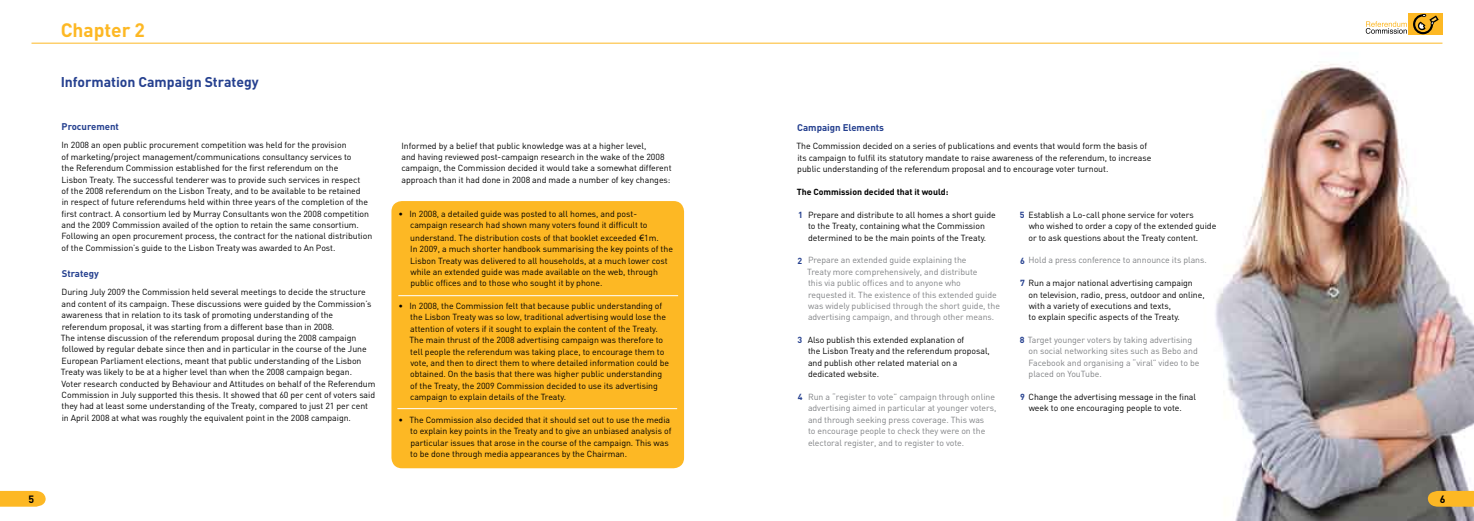
<style>
.page{position:relative;width:1474px;height:521px;background:#fff}
.page>*{position:absolute;margin:0;border:0;box-sizing:border-box;transform-origin:0 0}
.t1{font:700 19.25px "DIN";color:#fdb824}
.t2{font:700 14px "DIN";color:#25408f}
.t3{font:700 10.5px "DIN";color:#000}
.t4{font:700 9.62px "DIN";color:#25408f}
.t5{font:8.75px/11.4px "DIN";letter-spacing:-.005em;color:#000}
.t6{font:8.75px/11.4px "DIN";letter-spacing:-.005em;color:#808285}
.t7{font:700 8.75px "DIN";color:#000}
.t8{font:700 8.75px "DIN";color:#25408f}
.s1{font-family:"Arial"}
.s2{font-weight:700;color:#25408f}
</style>
<div class="page">
<img style="left:1165px;top:13px;width:308px;height:508px">
<hr style="left:32px;top:43px;width:1410px;height:1px;background:#fdb824">
<div style="left:1407px;top:13px;width:35px;height:22px;background:#fdb824"></div>
<svg style="left:1365px;top:21px;width:41px;height:13px"></svg>
<svg style="left:1413px;top:14px;width:25px;height:20px"></svg>
<svg style="left:0;top:491px;width:46px;height:16px"></svg>
<svg style="left:1427px;top:491px;width:46px;height:16px"></svg>
<div style="left:391px;top:201px;width:293px;height:267px;background:#fdb824;border-radius:10px"></div>
<hr style="left:398px;top:295px;width:280px;height:1px;background:#fff">
<hr style="left:397px;top:408px;width:280px;height:1px;background:#fff">
<h1 class="t1" style="left:61px;top:17px;width:86px">Chapter 2</h1>
<h2 class="t2" style="left:61px;top:73px;width:199px">Information Campaign Strategy</h2>
<p class="t4" style="left:62px;top:120px;width:59px">Procurement</p>
<p class="t5" style="left:61px;top:139px;width:312px">In 2008 an open public procurement competition was held for the provision<br>of marketing/project management/communications consultancy services to<br>the Referendum Commission established for the first referendum on the<br>Lisbon Treaty. The successful tenderer was to provide such services in respect<br>of the 2008 referendum on the Lisbon Treaty, and to be available to be retained<br>in respect of future referendums held within three years of the completion of the first contract. A consortium led by Murray Consultants won the 2008 competition and the 2009 Commission availed of the option to retain the same consortium.<br>Following an open procurement process, the contract for the national distribution of the Commission’s guide to the Lisbon Treaty was awarded to An Post.</p>
<p class="t4" style="left:62px;top:267px;width:39px">Strategy</p>
<p class="t5" style="left:61px;top:286px;width:316px">During July 2009 the Commission held several meetings to decide the structure and content of its campaign. These discussions were guided by the Commission’s awareness that in relation to its task of promoting understanding of the referendum proposal, it was starting from a different base than in 2008.<br>The intense discussion of the referendum proposal during the 2008 campaign followed by regular debate since then and in particular in the course of the June European Parliament elections, meant that public understanding of the Lisbon Treaty was likely to be at a higher level than when the 2008 campaign began.<br>Voter research conducted by Behaviour and Attitudes on behalf of the Referendum Commission in July supported this thesis. It showed that 60 per cent of voters said they had at least some understanding of the Treaty, compared to just 21 per cent in April 2008 at what was roughly the equivalent point in the 2008 campaign.</p>
<p class="t5" style="left:401px;top:139px;width:272px">Informed by a belief that public knowledge was at a higher level,<br>and having reviewed post-campaign research in the wake of the 2008 campaign, the Commission decided it would take a somewhat different approach than it had done in 2008 and made a number of key changes:</p>
<p class="t5" style="left:410px;top:208px;width:239px;text-indent:-12px">• In 2008, a detailed guide was posted to all homes, and post&shy;campaign research had shown many voters found it difficult to</p>
<p class="t5" style="left:410px;top:232px;width:264px">understand. The distribution costs of that booklet exceeded <span class="s1">€</span>1m.<br>In 2009, a much shorter handbook summarising the key points of the Lisbon Treaty was delivered to all households, at a much lower cost while an extended guide was made available on the web, through public offices and to those who sought it by phone.</p>
<p class="t5" style="left:409px;top:300px;width:261px;text-indent:-11px">• In 2008, the Commission felt that because public understanding of the Lisbon Treaty was so low, traditional advertising would lose the attention of voters if it sought to explain the content of the Treaty.<br>The main thrust of the 2008 advertising campaign was therefore to tell people the referendum was taking place, to encourage them to vote, and then to direct them to where detailed information could be obtained. On the basis that there was higher public understanding of the Treaty, the 2009 Commission decided to use its advertising campaign to explain details of the Treaty.</p>
<p class="t5" style="left:410px;top:414px;width:263px;text-indent:-12px">• The Commission also decided that it should set out to use the media to explain key points in the Treaty and to give an unbiased analysis of particular issues that arose in the course of the campaign. This was to be done through media appearances by the Chairman.</p>
<p class="t4" style="left:797px;top:121px;width:88px">Campaign Elements</p>
<p class="t5" style="left:796px;top:140px;width:356px">The Commission decided on a series of publications and events that would form the basis of its campaign to fulfil its statutory mandate to raise awareness of the referendum, to increase public understanding of the referendum proposal and to encourage voter turnout.</p>
<p class="t7" style="left:796px;top:186px;width:153px">The Commission decided that it would:</p>
<p class="t5" style="left:808px;top:209px;width:189px">Prepare and distribute to all homes a short guide to the Treaty, containing what the Commission determined to be the main points of the Treaty.</p>
<p class="t6" style="left:807px;top:254px;width:194px">Prepare an extended guide explaining the<br>Treaty more comprehensively, and distribute<br>this via public offices and to anyone who requested it. The existence of this extended guide was widely publicised through the short guide, the advertising campaign, and through other means.</p>
<p class="t5" style="left:807px;top:334px;width:184px">Also publish this extended explanation of<br>the Lisbon Treaty and the referendum proposal, and publish other related material on a dedicated website.</p>
<p class="t6" style="left:808px;top:391px;width:190px">Run a “register to vote” campaign through online advertising aimed in particular at younger voters, and through seeking press coverage. This was<br>to encourage people to check they were on the electoral register, and to register to vote.</p>
<p class="t5" style="left:1028px;top:209px;width:189px">Establish a Lo-call phone service for voters<br>who wished to order a copy of the extended guide or to ask questions about the Treaty content.</p>
<p class="t6" style="left:1020px;top:254px;width:188px"><span class="s2">6</span> Hold a press conference to announce its plans.</p>
<p class="t5" style="left:1028px;top:277px;width:178px;text-indent:-8px"><span class="s2">7</span> Run a major national advertising campaign<br>on television, radio, press, outdoor and online, with a variety of executions and texts,<br>to explain specific aspects of the Treaty.</p>
<p class="t6" style="left:1028px;top:334px;width:172px;text-indent:-9px"><span class="s2">8</span> Target younger voters by taking advertising on social networking sites such as Bebo and Facebook and organising a “viral” video to be placed on YouTube.</p>
<p class="t5" style="left:1028px;top:391px;width:169px;text-indent:-9px"><span class="s2">9</span> Change the advertising message in the final week to one encouraging people to vote.</p>
<p class="t8" style="left:1019px;top:209px;width:6px">5</p>
<p class="t8" style="left:798px;top:209px;width:6px">1</p>
<p class="t8" style="left:797px;top:255px;width:6px">2</p>
<p class="t8" style="left:797px;top:334px;width:6px">3</p>
<p class="t8" style="left:797px;top:391px;width:6px">4</p>
<p class="t3" style="left:29px;top:492px;width:7px">5</p>
<p class="t3" style="left:1439px;top:492px;width:7px">6</p>
</div>
